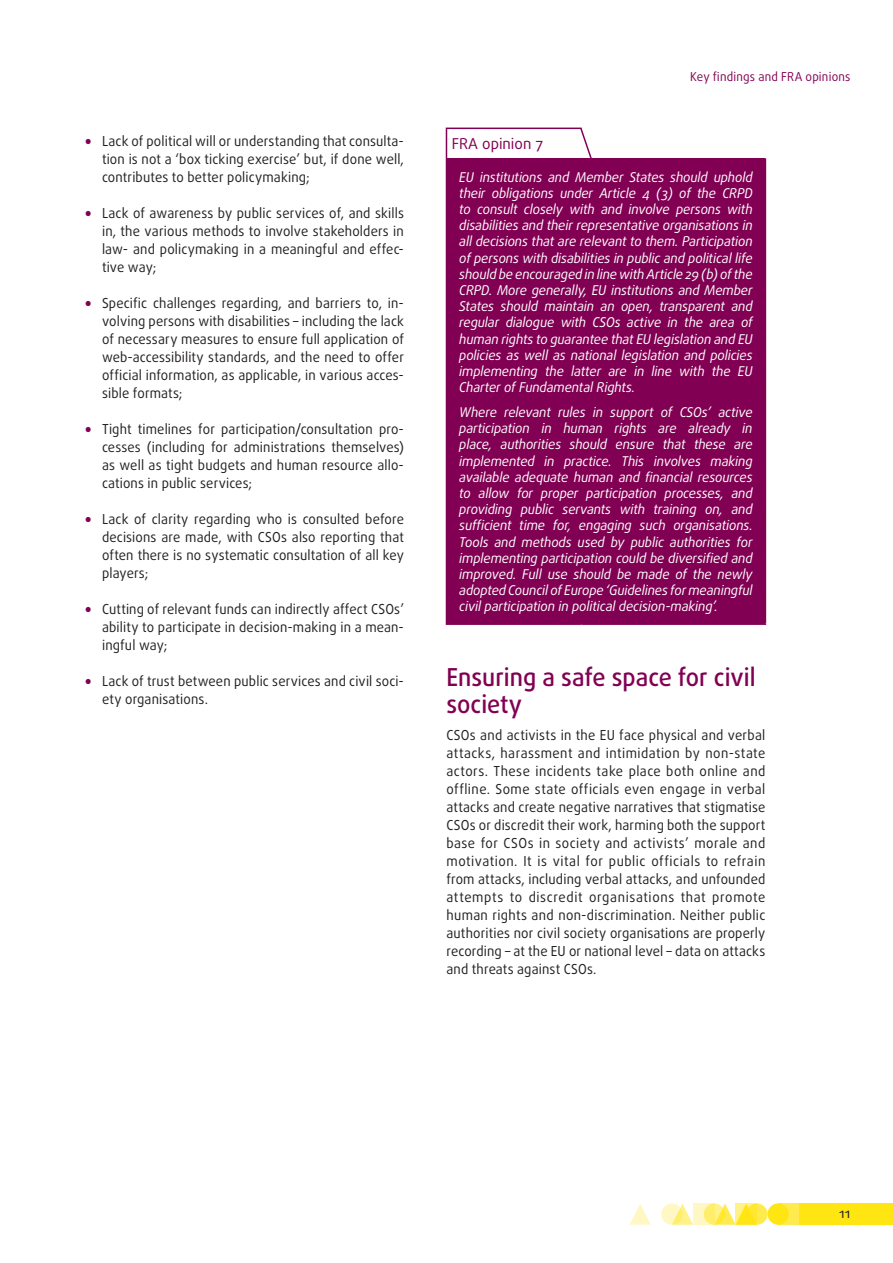
<style>
.page{position:relative;width:893px;height:1263px;background:#fff}
.page>*{position:absolute;margin:0;border:0;box-sizing:border-box;transform-origin:0 0}
.title_1_1_nn{font:500 24.75px/27px "Daxline Pro";color:#820053;scale:.95 1}
.opinion_header{font:15px "Daxline Pro";color:#820053}
.body{font:13.8px/18px "Daxline Pro";letter-spacing:.01em;color:#231f20;text-align:justify;scale:.95 1}
.opinion_text{font:italic 13.5px/16.2px "Daxline Pro";letter-spacing:-.01em;color:#fff;text-align:justify}
.t1{font:13.5px "Daxline Pro";color:#231f20}
.t2{font:12.3px "Daxline Pro";letter-spacing:.015em;color:#820053;scale:.95 1}
.s1{font-weight:900;color:#820053}
</style>
<div class="page">
<div style="left:746px;top:1203px;width:21px;height:22px;background:#ffeb4d;border-radius:50%"></div>
<div style="left:778px;top:1203px;width:21px;height:22px;background:#ffeb4d"></div>
<div style="left:799px;top:1203px;width:94px;height:22px;background:#ffe512"></div>
<svg style="left:675px;top:1203px;width:18px;height:22px"></svg>
<svg style="left:629px;top:1204px;width:22px;height:21px"></svg>
<div style="left:767px;top:1203px;width:22px;height:22px;background:#ffe512;border-radius:50%"></div>
<svg style="left:718px;top:1203px;width:18px;height:22px"></svg>
<svg style="left:704px;top:1203px;width:21px;height:22px"></svg>
<svg style="left:661px;top:1203px;width:21px;height:22px"></svg>
<svg style="left:736px;top:1203px;width:21px;height:22px"></svg>
<svg style="left:693px;top:1203px;width:21px;height:22px"></svg>
<div style="left:446px;top:158px;width:319px;height:466px;background:#820053"></div>
<svg style="left:446px;top:129px;width:1px;height:29px"></svg>
<hr style="left:446px;top:128px;width:135px;height:1px;background:#820053">
<hr style="left:446px;top:623px;width:135px;height:2px;background:#820053">
<hr style="left:581px;top:623px;width:185px;height:2px;background:#820053">
<hr style="left:765px;top:158px;width:1px;height:465px;background:#820053">
<svg style="left:579px;top:127px;width:13px;height:31px"></svg>
<p class="body" style="left:102px;top:132px;width:319px;text-indent:-17px"><span class="s1">•</span> Lack of political will or understanding that consulta&shy;tion is not a ‘box ticking exercise’ but, if done well, contributes to better policymaking;</p>
<p class="body" style="left:102px;top:204px;width:319px;text-indent:-17px"><span class="s1">•</span> Lack of awareness by public services of, and skills in, the various methods to involve stakeholders in law- and policymaking in a meaningful and effec&shy;tive way;</p>
<p class="body" style="left:102px;top:294px;width:319px;text-indent:-17px"><span class="s1">•</span> Specific challenges regarding, and barriers to, in&shy;volving persons with disabilities – including the lack of necessary measures to ensure full application of web-accessibility standards, and the need to offer official information, as applicable, in various acces&shy;sible formats;</p>
<p class="body" style="left:102px;top:420px;width:319px;text-indent:-17px"><span class="s1">•</span> Tight timelines for participation/consultation pro&shy;cesses (including for administrations themselves) as well as tight budgets and human resource allo&shy;cations in public services;</p>
<p class="body" style="left:102px;top:510px;width:319px;text-indent:-17px"><span class="s1">•</span> Lack of clarity regarding who is consulted before decisions are made, with CSOs also reporting that often there is no systematic consultation of all key players;</p>
<p class="body" style="left:102px;top:600px;width:319px;text-indent:-17px"><span class="s1">•</span> Cutting of relevant funds can indirectly affect CSOs’ ability to participate in decision-making in a mean&shy;ingful way;</p>
<p class="body" style="left:102px;top:672px;width:319px;text-indent:-17px"><span class="s1">•</span> Lack of trust between public services and civil soci&shy;ety organisations.</p>
<p class="t2" style="left:690px;top:68px;width:170px">Key findings and FRA opinions</p>
<p class="opinion_header" style="left:452px;top:133px;width:93px">FRA opinion 7</p>
<p class="opinion_text" style="left:459px;top:169px;width:295px">EU institutions and Member States should uphold their obligations under Article 4 (3) of the CRPD to consult closely with and involve persons with disabilities and their representative organisations in all decisions that are relevant to them. Participation of persons with disabilities in public and political life should be encouraged in line with Article 29 (b) of the CRPD. More generally, EU institutions and Member States should maintain an open, transparent and regular dialogue with CSOs active in the area of human rights to guarantee that EU legislation and EU policies as well as national legislation and policies implementing the latter are in line with the EU Charter of Fundamental Rights.</p>
<p class="opinion_text" style="left:459px;top:404px;width:295px">Where relevant rules in support of CSOs’ active participation in human rights are already in place, authorities should ensure that these are implemented in practice. This involves making available adequate human and financial resources to allow for proper participation processes, and providing public servants with training on, and sufficient time for, engaging such organisations.<br>Tools and methods used by public authorities for implementing participation could be diversified and improved. Full use should be made of the newly adopted Council of Europe ‘Guidelines for meaningful civil participation in political decision-making’.</p>
<p class="title_1_1_nn" style="left:446px;top:664px;width:327px">Ensuring a safe space for civil society</p>
<p class="body" style="left:446px;top:726px;width:337px">CSOs and activists in the EU face physical and verbal attacks, harassment and intimidation by non-state actors. These incidents take place both online and offline. Some state officials even engage in verbal attacks and create negative narratives that stigmatise CSOs or discredit their work, harming both the support base for CSOs in society and activists’ morale and motivation. It is vital for public officials to refrain from attacks, including verbal attacks, and unfounded attempts to discredit organisations that promote human rights and non-discrimination. Neither public authorities nor civil society organisations are properly recording – at the EU or national level – data on attacks and threats against CSOs.</p>
<p class="t1" style="left:839px;top:1204px;width:13px">11</p>
</div>
